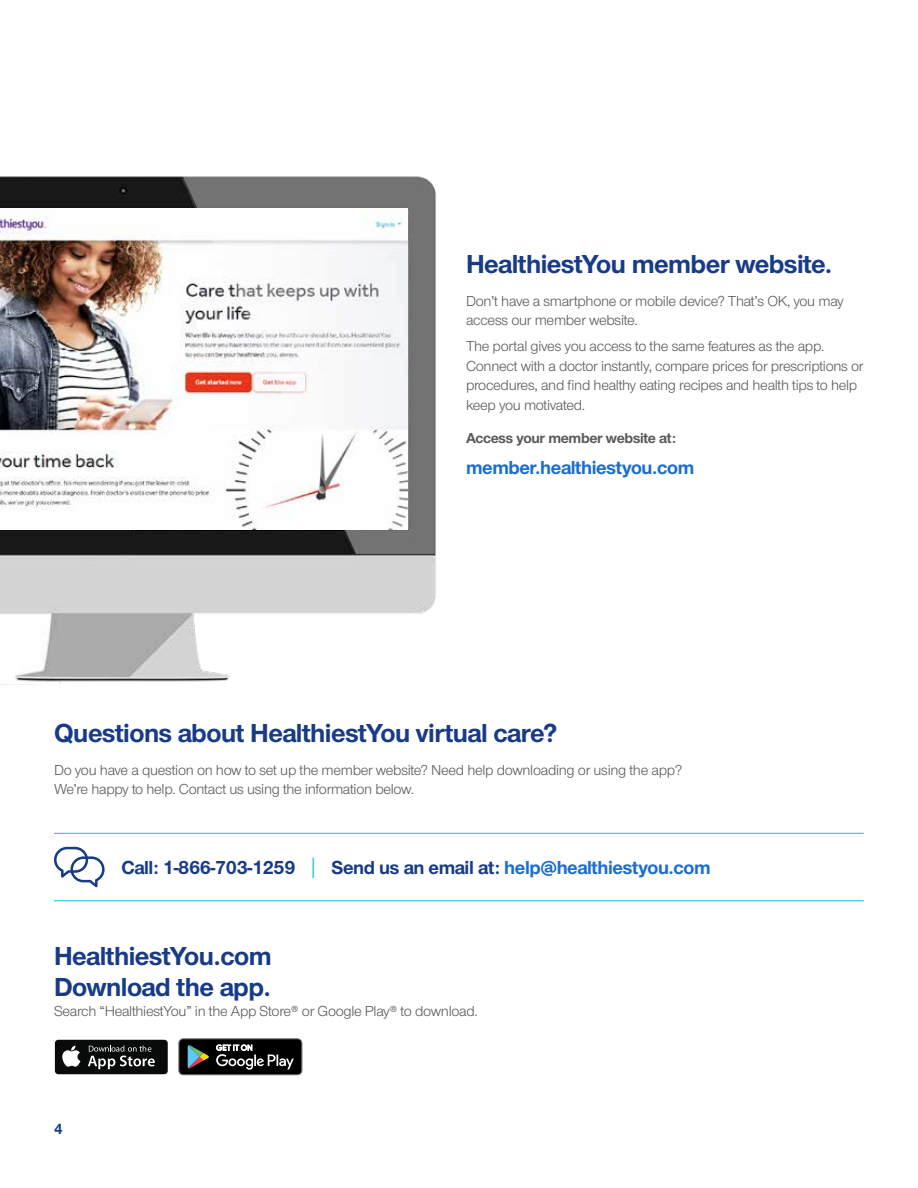
<style>
.page{position:relative;width:918px;height:1188px;background:#fff}
.page>*{position:absolute;margin:0;border:0;box-sizing:border-box;transform-origin:0 0}
.t1{font:700 27px "UHC Sans";letter-spacing:-.02em;color:#173b87}
.t2{font:24.3px "UHC Sans";color:#0dc0dc;scale:.8 1}
.t3{font:700 19.5px "UHC Sans";letter-spacing:-.02em;color:#196ecf}
.t4{font:700 19.5px "UHC Sans";letter-spacing:-.02em;color:#173b87}
.t5{font:15px/19.5px "UHC Sans";letter-spacing:-.02em;color:#58595b}
.t6{font:700 15px "UHC Sans";letter-spacing:-.02em;color:#58595b}
.t7{font:700 15px "UHC Sans";color:#173b87}
.s1{color:#173b87}
</style>
<div class="page">
<hr style="left:54px;top:901px;width:54px;height:1px;background:#0dc0dc">
<hr style="left:108px;top:901px;width:756px;height:1px;background:#0dc0dc">
<hr style="left:54px;top:833px;width:54px;height:1px;background:#0dc0dc">
<hr style="left:108px;top:833px;width:756px;height:1px;background:#0dc0dc">
<img style="left:0;top:176px;width:436px;height:509px">
<img style="left:0;top:209px;width:179px;height:320px">
<svg style="left:179px;top:176px;width:257px;height:378px"></svg>
<svg style="left:54px;top:847px;width:51px;height:40px"></svg>
<svg style="left:179px;top:1038px;width:123px;height:37px;background:#2d2f2e"></svg>
<div style="left:55px;top:1040px;width:113px;height:34px;background:#090b0b;border-radius:3px"></div>
<svg style="left:62px;top:1046px;width:19px;height:21px"></svg>
<svg style="left:88px;top:1045px;width:67px;height:24px"></svg>
<h3 class="t1" style="left:466px;top:245px;width:368px">HealthiestYou member website.</h3>
<p class="t5" style="left:466px;top:290px;width:379px">Don’t have a smartphone or mobile device? That’s OK, you may access our member website.</p>
<p class="t5" style="left:466px;top:336px;width:399px">The portal gives you access to the same features as the app.<br>Connect with a doctor instantly, compare prices for prescriptions or procedures, and find healthy eating recipes and health tips to help keep you motivated.</p>
<p class="t6" style="left:466px;top:428px;width:212px">Access your member website at:</p>
<p class="t3" style="left:466px;top:454px;width:230px">member.healthiestyou.com</p>
<h3 class="t1" style="left:54px;top:714px;width:505px">Questions about HealthiestYou virtual care?</h3>
<p class="t5" style="left:54px;top:759px;width:630px">Do you have a question on how to set up the member website? Need help downloading or using the app?<br>We’re happy to help. Contact us using the information below.</p>
<p class="t4" style="left:122px;top:854px;width:176px">Call: 1-866-703-1259</p>
<p class="t2" style="left:309px;top:850px;width:14px">|</p>
<p class="t3" style="left:331px;top:854px;width:381px"><span class="s1">Send us an email at:</span> help@healthiestyou.com</p>
<p class="t1" style="left:54px;top:937px;width:219px">HealthiestYou.com</p>
<p class="t1" style="left:54px;top:969px;width:219px">Download the app.</p>
<p class="t5" style="left:54px;top:1000px;width:425px">Search “HealthiestYou” in the App Store® or Google Play® to download.</p>
<p class="t7" style="left:54px;top:1119px;width:10px">4</p>
</div>
